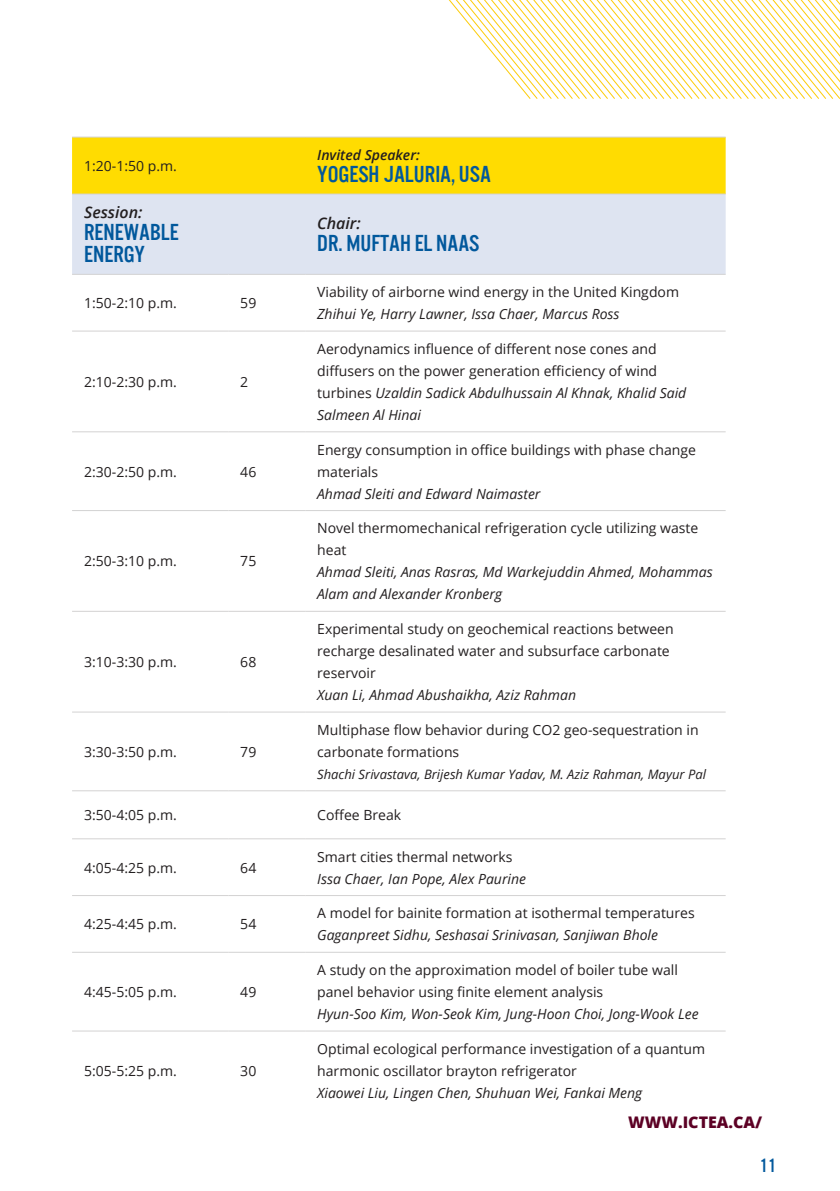
<style>
.page{position:relative;width:840px;height:1191px;background:#fff}
.page>*{position:absolute;margin:0;border:0;box-sizing:border-box;transform-origin:0 0}
.t1{font:24px/22px "U.S.101";color:#01589c}
.t2{font:20px "U.S.101";color:#01589c}
.t3{font:italic 600 16px "Open Sans";color:#231f20}
.t4{font:800 16px "Open Sans";color:#5c0024}
.t5{font:14px/22px "Open Sans";color:#231f20}
.t6{font:italic 14px/22px "Open Sans";color:#231f20}
.t7{font:italic 600 14px "Open Sans";color:#231f20}
.t8{font:italic 13px "Open Sans";color:#231f20}
.s1{font-style:italic}
</style>
<div class="page">
<svg style="left:449px;top:0;width:390px;height:99px"></svg>
<div style="left:72px;top:138px;width:653px;height:56px;background:#ffdc01"></div>
<div style="left:72px;top:195px;width:653px;height:79px;background:#dee4f1"></div>
<hr style="left:72px;top:951px;width:156px;height:1px;background:#d3d2d2">
<hr style="left:228px;top:951px;width:77px;height:1px;background:#d3d2d2">
<hr style="left:305px;top:951px;width:420px;height:1px;background:#d3d2d2">
<hr style="left:72px;top:1030px;width:156px;height:1px;background:#d3d2d2">
<hr style="left:228px;top:1030px;width:77px;height:1px;background:#d3d2d2">
<hr style="left:305px;top:1030px;width:420px;height:1px;background:#d3d2d2">
<hr style="left:72px;top:137px;width:156px;height:1px;background:#d3d2d2">
<hr style="left:228px;top:137px;width:77px;height:1px;background:#d3d2d2">
<hr style="left:305px;top:137px;width:420px;height:1px;background:#d3d2d2">
<hr style="left:72px;top:194px;width:156px;height:1px;background:#d3d2d2">
<hr style="left:228px;top:194px;width:77px;height:1px;background:#d3d2d2">
<hr style="left:305px;top:194px;width:420px;height:1px;background:#d3d2d2">
<hr style="left:72px;top:274px;width:156px;height:1px;background:#d3d2d2">
<hr style="left:228px;top:274px;width:77px;height:1px;background:#d3d2d2">
<hr style="left:305px;top:274px;width:420px;height:1px;background:#d3d2d2">
<hr style="left:72px;top:330px;width:156px;height:1px;background:#d3d2d2">
<hr style="left:228px;top:330px;width:77px;height:1px;background:#d3d2d2">
<hr style="left:305px;top:330px;width:420px;height:1px;background:#d3d2d2">
<hr style="left:72px;top:431px;width:156px;height:1px;background:#d3d2d2">
<hr style="left:228px;top:431px;width:77px;height:1px;background:#d3d2d2">
<hr style="left:305px;top:431px;width:420px;height:1px;background:#d3d2d2">
<hr style="left:72px;top:510px;width:156px;height:1px;background:#d3d2d2">
<hr style="left:228px;top:510px;width:77px;height:1px;background:#d3d2d2">
<hr style="left:305px;top:510px;width:420px;height:1px;background:#d3d2d2">
<hr style="left:72px;top:611px;width:156px;height:1px;background:#d3d2d2">
<hr style="left:228px;top:611px;width:77px;height:1px;background:#d3d2d2">
<hr style="left:305px;top:611px;width:420px;height:1px;background:#d3d2d2">
<hr style="left:72px;top:711px;width:156px;height:1px;background:#d3d2d2">
<hr style="left:228px;top:711px;width:77px;height:1px;background:#d3d2d2">
<hr style="left:305px;top:711px;width:420px;height:1px;background:#d3d2d2">
<hr style="left:72px;top:790px;width:156px;height:1px;background:#d3d2d2">
<hr style="left:228px;top:790px;width:77px;height:1px;background:#d3d2d2">
<hr style="left:305px;top:790px;width:420px;height:1px;background:#d3d2d2">
<hr style="left:72px;top:838px;width:156px;height:1px;background:#d3d2d2">
<hr style="left:228px;top:838px;width:77px;height:1px;background:#d3d2d2">
<hr style="left:305px;top:838px;width:420px;height:1px;background:#d3d2d2">
<hr style="left:72px;top:895px;width:156px;height:1px;background:#d3d2d2">
<hr style="left:228px;top:895px;width:77px;height:1px;background:#d3d2d2">
<hr style="left:305px;top:895px;width:420px;height:1px;background:#d3d2d2">
<p class="t5" style="left:84px;top:154px;width:94px">1:20-1:50 p.m.</p>
<p class="t3" style="left:84px;top:201px;width:60px">Session:</p>
<h1 class="t1" style="left:84px;top:221px;width:96px">RENEWABLE<br>ENERGY</h1>
<p class="t5" style="left:84px;top:292px;width:94px">1:50-2:10 p.m.</p>
<p class="t5" style="left:240px;top:292px;width:18px">59</p>
<p class="t5" style="left:84px;top:370px;width:94px">2:10-2:30 p.m.</p>
<p class="t5" style="left:240px;top:370px;width:10px">2</p>
<p class="t5" style="left:84px;top:460px;width:94px">2:30-2:50 p.m.</p>
<p class="t5" style="left:240px;top:460px;width:18px">46</p>
<p class="t5" style="left:84px;top:550px;width:94px">2:50-3:10 p.m.</p>
<p class="t5" style="left:240px;top:550px;width:18px">75</p>
<p class="t5" style="left:84px;top:650px;width:94px">3:10-3:30 p.m.</p>
<p class="t5" style="left:240px;top:650px;width:18px">68</p>
<p class="t5" style="left:84px;top:740px;width:94px">3:30-3:50 p.m.</p>
<p class="t5" style="left:240px;top:740px;width:18px">79</p>
<p class="t7" style="left:317px;top:145px;width:104px">Invited Speaker:</p>
<h1 class="t1" style="left:317px;top:163px;width:175px">YOGESH JALURIA, USA</h1>
<p class="t3" style="left:317px;top:212px;width:45px">Chair:</p>
<h1 class="t1" style="left:317px;top:232px;width:164px">DR. MUFTAH EL NAAS</h1>
<p class="t5" style="left:317px;top:281px;width:363px">Viability of airborne wind energy in the United Kingdom</p>
<p class="t6" style="left:317px;top:302px;width:304px">Zhihui Ye, Harry Lawner, Issa Chaer, Marcus Ross</p>
<p class="t5" style="left:317px;top:337px;width:370px">Aerodynamics influence of different nose cones and diffusers on the power generation efficiency of wind turbines <span class="s1">Uzaldin Sadick Abdulhussain Al Khnak, Khalid Said Salmeen Al Hinai</span></p>
<p class="t5" style="left:317px;top:438px;width:380px">Energy consumption in office buildings with phase change materials</p>
<p class="t6" style="left:317px;top:482px;width:224px">Ahmad Sleiti and Edward Naimaster</p>
<p class="t5" style="left:317px;top:517px;width:382px">Novel thermomechanical refrigeration cycle utilizing waste heat</p>
<p class="t6" style="left:317px;top:561px;width:397px">Ahmad Sleiti, Anas Rasras, Md Warkejuddin Ahmed, Mohammas<br>Alam and Alexander Kronberg</p>
<p class="t5" style="left:317px;top:617px;width:358px">Experimental study on geochemical reactions between recharge desalinated water and subsurface carbonate reservoir</p>
<p class="t6" style="left:317px;top:683px;width:260px">Xuan Li, Ahmad Abushaikha, Aziz Rahman</p>
<p class="t5" style="left:317px;top:718px;width:383px">Multiphase flow behavior during CO2 geo-sequestration in carbonate formations</p>
<p class="t8" style="left:317px;top:765px;width:390px">Shachi Srivastava, Brijesh Kumar Yadav, M. Aziz Rahman, Mayur Pal</p>
<p class="t5" style="left:84px;top:803px;width:94px">3:50-4:05 p.m.</p>
<p class="t5" style="left:317px;top:803px;width:85px">Coffee Break</p>
<p class="t5" style="left:84px;top:856px;width:94px">4:05-4:25 p.m.</p>
<p class="t5" style="left:240px;top:856px;width:18px">64</p>
<p class="t5" style="left:317px;top:845px;width:197px">Smart cities thermal networks</p>
<p class="t6" style="left:317px;top:867px;width:210px">Issa Chaer, Ian Pope, Alex Paurine</p>
<p class="t5" style="left:84px;top:912px;width:94px">4:25-4:45 p.m.</p>
<p class="t5" style="left:240px;top:912px;width:18px">54</p>
<p class="t5" style="left:84px;top:980px;width:94px">4:45-5:05 p.m.</p>
<p class="t5" style="left:240px;top:980px;width:18px">49</p>
<p class="t5" style="left:84px;top:1059px;width:94px">5:05-5:25 p.m.</p>
<p class="t5" style="left:240px;top:1059px;width:18px">30</p>
<p class="t5" style="left:317px;top:901px;width:379px">A model for bainite formation at isothermal temperatures</p>
<p class="t6" style="left:317px;top:923px;width:342px">Gaganpreet Sidhu, Seshasai Srinivasan, Sanjiwan Bhole</p>
<p class="t5" style="left:317px;top:958px;width:362px">A study on the approximation model of boiler tube wall panel behavior using finite element analysis</p>
<p class="t6" style="left:317px;top:1002px;width:382px">Hyun-Soo Kim, Won-Seok Kim, Jung-Hoon Choi, Jong-Wook Lee</p>
<p class="t5" style="left:317px;top:1037px;width:389px">Optimal ecological performance investigation of a quantum harmonic oscillator brayton refrigerator</p>
<p class="t6" style="left:317px;top:1081px;width:326px">Xiaowei Liu, Lingen Chen, Shuhuan Wei, Fankai Meng</p>
<p class="t4" style="left:627px;top:1110px;width:135px">WWW.ICTEA.CA/</p>
<h2 class="t2" style="left:759px;top:1155px;width:18px">11</h2>
</div>
